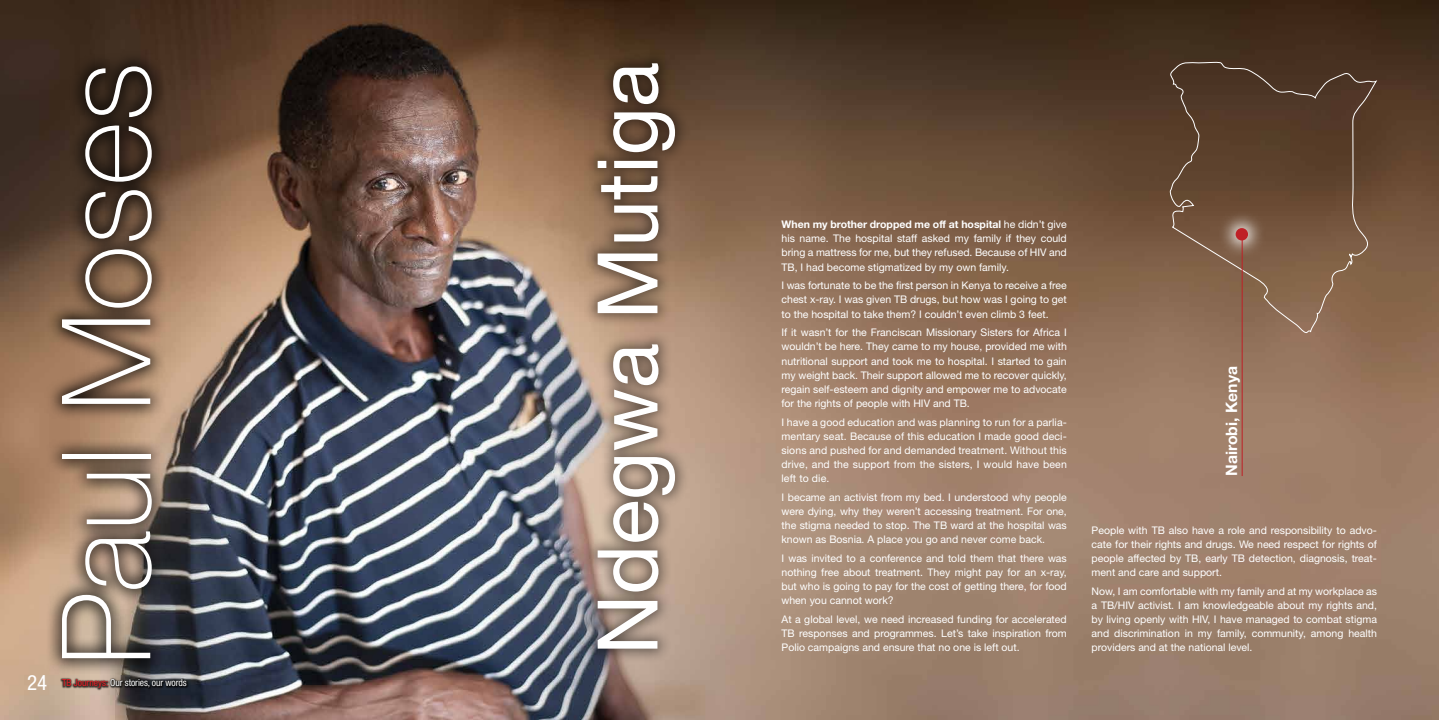
<style>
.page{position:relative;width:1439px;height:720px;background:#fff}
.page>*{position:absolute;margin:0;border:0;box-sizing:border-box;transform-origin:0 0}
.t1{font:100 123.55px "Helvetica Neue LT Std";color:#fff}
.t2{font:83.74px "Helvetica Neue LT Std";color:#fff}
.t3{font:700 15.75px "Helvetica Neue LT Std";color:#fff}
.t4{font:10.5px/14px "Helvetica Neue LT Std";color:#fff;text-align:justify}
.t5{font:condensed 9.62px "Helvetica Neue LT Std";letter-spacing:-.01em;color:#fff}
.s1{font-size:21px}
.s2{color:#ed1d24}
.s3{font-weight:700}
</style>
<div class="page">
<img style="left:0;top:0;width:1439px;height:719px">
<svg style="left:46px;top:50px;width:122px;height:624px;background:#6f5948"></svg>
<div style="left:583px;top:49px;width:106px;height:613px;background:#000;opacity:.5"></div>
<svg style="left:1164px;top:60px;width:214px;height:273px;background:#6c4f3a"></svg>
<svg style="left:1217px;top:210px;width:49px;height:48px;background:#856753"></svg>
<div style="left:1235px;top:228px;width:13px;height:12px;background:#bf2026;border-radius:50%"></div>
<hr style="left:1241px;top:234px;width:1px;height:242px;background:#bf2026">
<div style="left:60px;top:676px;width:129px;height:14px;background:#000;opacity:.75"></div>
<h1 class="t1" style="left:36px;top:665px;width:605px;rotate:-90deg">Paul Moses</h1>
<p class="t5" style="left:27px;top:677px;width:161px"><span class="s1">24</span> <span class="s2">TB Journeys:</span> Our stories, our words</p>
<h2 class="t2" style="left:578px;top:654px;width:594px;rotate:-90deg">Ndegwa Mutiga</h2>
<p class="t4" style="left:781px;top:217px;width:287px"><span class="s3">When my brother dropped me off at hospital</span> he didn’t give his name. The hospital staff asked my family if they could bring a mattress for me, but they refused. Because of HIV and TB, I had become stigmatized by my own family.</p>
<p class="t4" style="left:781px;top:278px;width:287px">I was fortunate to be the first person in Kenya to receive a free chest x-ray. I was given TB drugs, but how was I going to get to the hospital to take them? I couldn’t even climb 3 feet.</p>
<p class="t4" style="left:781px;top:325px;width:287px">If it wasn’t for the Franciscan Missionary Sisters for Africa I wouldn’t be here. They came to my house, provided me with nutritional support and took me to hospital. I started to gain my weight back. Their support allowed me to recover quickly, regain self-esteem and dignity and empower me to advocate for the rights of people with HIV and TB.</p>
<p class="t4" style="left:781px;top:414px;width:287px">I have a good education and was planning to run for a parlia&shy;mentary seat. Because of this education I made good deci&shy;sions and pushed for and demanded treatment. Without this drive, and the support from the sisters, I would have been left to die.</p>
<p class="t4" style="left:781px;top:489px;width:287px">I became an activist from my bed. I understood why people were dying, why they weren’t accessing treatment. For one, the stigma needed to stop. The TB ward at the hospital was known as Bosnia. A place you go and never come back.</p>
<p class="t4" style="left:781px;top:550px;width:287px">I was invited to a conference and told them that there was nothing free about treatment. They might pay for an x-ray, but who is going to pay for the cost of getting there, for food when you cannot work?</p>
<p class="t4" style="left:781px;top:611px;width:287px">At a global level, we need increased funding for accelerated TB responses and programmes. Let’s take inspiration from Polio campaigns and ensure that no one is left out.</p>
<h3 class="t3" style="left:1221px;top:476px;width:111px;rotate:-90deg">Nairobi, Kenya</h3>
<p class="t4" style="left:1091px;top:522px;width:287px">People with TB also have a role and responsibility to advo&shy;cate for their rights and drugs. We need respect for rights of people affected by TB, early TB detection, diagnosis, treat&shy;ment and care and support.</p>
<p class="t4" style="left:1091px;top:583px;width:287px">Now, I am comfortable with my family and at my workplace as a TB/HIV activist. I am knowledgeable about my rights and, by living openly with HIV, I have managed to combat stigma and discrimination in my family, community, among health providers and at the national level.</p>
</div>
